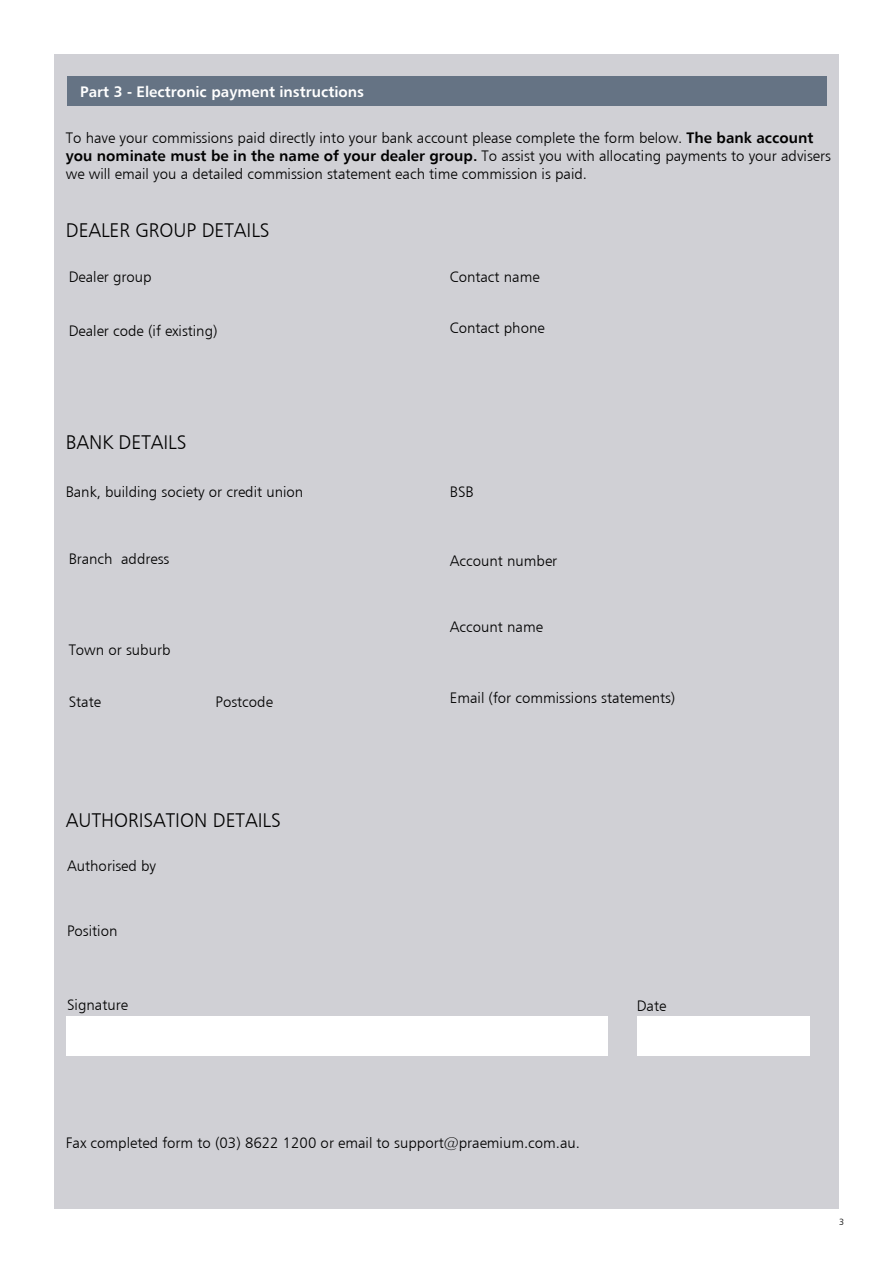
<style>
.page{position:relative;width:893px;height:1263px;background:#fff}
.page>*{position:absolute;margin:0;border:0;box-sizing:border-box;transform-origin:0 0}
.header_3{font:19.5px "Humanist 777 BT Light B";color:#000}
.t1{font:15px/18px "Humanist 777 BT Light B";color:#000}
.header_2{font:15px "Humanist 777 BT Bold B";color:#fff}
.t2{font:9px "Humanist 777 BT Light B";color:#000}
.s1{font-family:"Humanist 777 BT Bold B"}
</style>
<div class="page">
<div style="left:54px;top:54px;width:785px;height:1155px;background:#d0d0d5"></div>
<div style="left:68px;top:76px;width:759px;height:30px;background:#657384"></div>
<div style="left:66px;top:1016px;width:541px;height:40px;background:#fff"></div>
<div style="left:637px;top:1016px;width:172px;height:40px;background:#fff"></div>
<p class="header_2" style="left:80px;top:82px;width:285px">Part 3 - Electronic payment instructions</p>
<p class="t1" style="left:66px;top:129px;width:767px">To have your commissions paid directly into your bank account please complete the form below. <span class="s1">The bank account you nominate must be in the name of your dealer group.</span> To assist you with allocating payments to your advisers we will email you a detailed commission statement each time commission is paid.</p>
<p class="header_3" style="left:66px;top:218px;width:205px">DEALER GROUP DETAILS</p>
<p class="t1" style="left:69px;top:268px;width:85px">Dealer group</p>
<p class="t1" style="left:69px;top:322px;width:150px">Dealer code (if existing)</p>
<p class="header_3" style="left:66px;top:430px;width:122px">BANK DETAILS</p>
<p class="t1" style="left:66px;top:483px;width:239px">Bank, building society or credit union</p>
<p class="t1" style="left:69px;top:549px;width:102px">Branch address</p>
<p class="t1" style="left:69px;top:640px;width:103px">Town or suburb</p>
<p class="t1" style="left:69px;top:692px;width:34px">State</p>
<p class="t1" style="left:216px;top:692px;width:59px">Postcode</p>
<p class="header_3" style="left:66px;top:808px;width:216px">AUTHORISATION DETAILS</p>
<p class="t1" style="left:67px;top:857px;width:90px">Authorised by</p>
<p class="t1" style="left:67px;top:921px;width:52px">Position</p>
<p class="t1" style="left:67px;top:995px;width:62px">Signature</p>
<p class="t1" style="left:450px;top:268px;width:91px">Contact name</p>
<p class="t1" style="left:450px;top:319px;width:96px">Contact phone</p>
<p class="t1" style="left:450px;top:482px;width:25px">BSB</p>
<p class="t1" style="left:450px;top:551px;width:109px">Account number</p>
<p class="t1" style="left:450px;top:618px;width:95px">Account name</p>
<p class="t1" style="left:450px;top:688px;width:227px">Email (for commissions statements)</p>
<p class="t1" style="left:637px;top:996px;width:31px">Date</p>
<p class="t1" style="left:66px;top:1133px;width:516px">Fax completed form to (03) 8622 1200 or email to support@praemium.com.au.</p>
<p class="t2" style="left:839px;top:1216px;width:7px">3</p>
</div>
